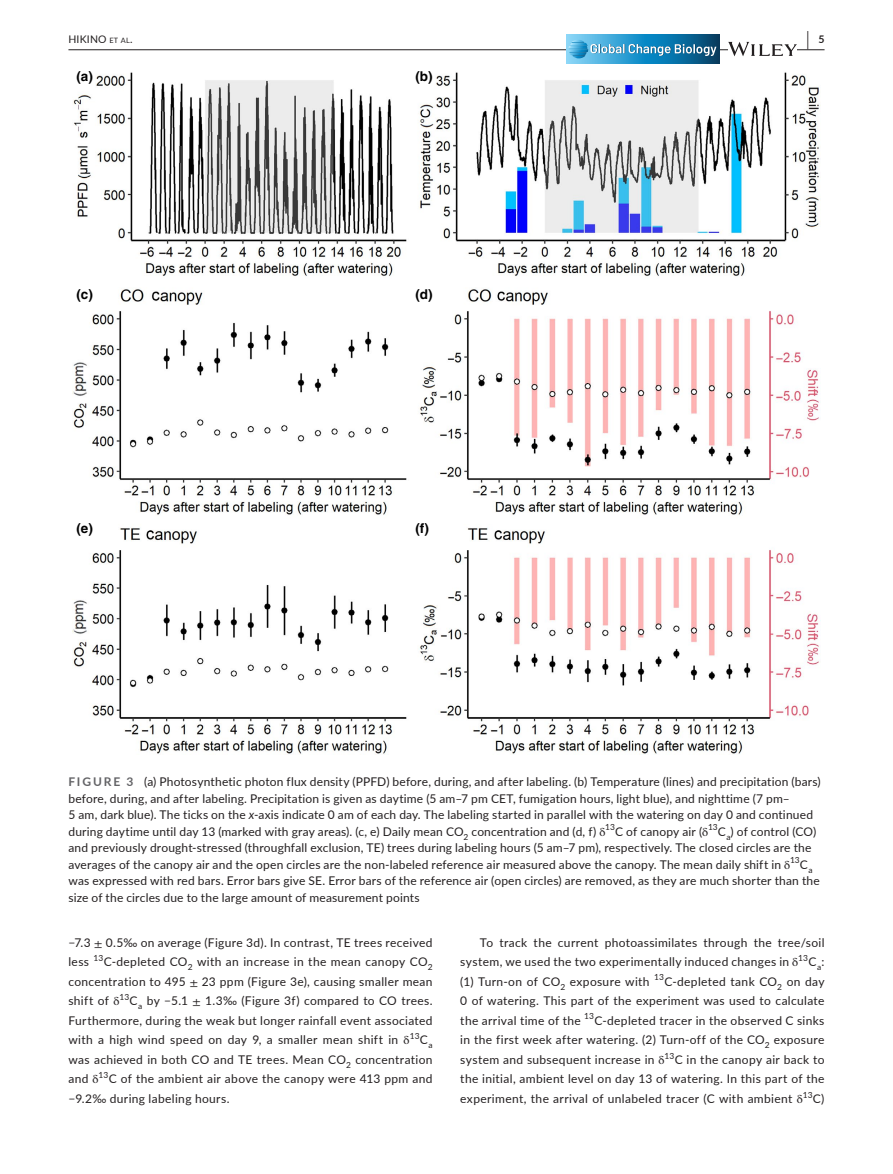
<style>
.page{position:relative;width:893px;height:1174px;background:#fff}
.page>*{position:absolute;margin:0;border:0;box-sizing:border-box;transform-origin:0 0}
.t1{font:700 19.5px "Lato";color:#231f20;scale:.43 1}
.t2{font:700 13.5px "Helvetica";color:#000}
.t3{font:12px/19.5px "Lato";letter-spacing:.015em;color:#231f20}
.t4{font:10.5px "Lato";letter-spacing:.015em;color:#231f20}
.t5{font:8.4px "Lato";color:#231f20}
.s1{font-size:7.35px}
.s2{font-weight:700;color:#636366}
.s3{font-style:italic}
.s4{font-family:"STIX"}
</style>
<div class="page">
<hr style="left:68px;top:49px;width:756px;height:1px;background:#231f20">
<svg style="left:567px;top:34px;width:153px;height:30px"></svg>
<svg style="left:568px;top:40px;width:149px;height:18px"></svg>
<svg style="left:728px;top:42px;width:69px;height:14px"></svg>
<img style="left:72px;top:72px;width:749px;height:682px">
<p class="t4" style="left:68px;top:31px;width:66px">HIKINO <span class="s1">et al</span>.</p>
<h1 class="t1" style="left:807px;top:25px;width:43px">| <sup>5</sup></h1>
<p class="t2" style="left:76px;top:68px;width:18px">(a)</p>
<p class="t2" style="left:415px;top:68px;width:19px">(b)</p>
<p class="t2" style="left:76px;top:286px;width:18px">(c)</p>
<p class="t2" style="left:415px;top:286px;width:19px">(d)</p>
<p class="t2" style="left:76px;top:520px;width:18px">(e)</p>
<p class="t2" style="left:415px;top:520px;width:15px">(f)</p>
<p class="t3" style="left:68px;top:773px;width:754px;line-height:16.5px"><span class="s2">FIGURE 3</span> (a) Photosynthetic photon flux density (PPFD) before, during, and after labeling. (b) Temperature (lines) and precipitation (bars) before, during, and after labeling. Precipitation is given as daytime (5 am–7 pm CET, fumigation hours, light blue), and nighttime (7 pm–<br>5 am, dark blue). The ticks on the <span class="s3">x</span>-axis indicate 0 am of each day. The labeling started in parallel with the watering on day 0 and continued during daytime until day 13 (marked with gray areas). (c, e) Daily mean CO<sub>2</sub> concentration and (d, f) <span class="s4">δ</span></p>
<p class="t5" style="left:605px;top:821px;width:11px">13</p>
<p class="t3" style="left:615px;top:821px;width:94px">C of canopy air (<span class="s4">δ</span></p>
<p class="t5" style="left:708px;top:821px;width:11px">13</p>
<p class="t3" style="left:68px;top:822px;width:749px;line-height:16.5px;text-indent:649px">C<sub>a</sub>) of control (CO) and previously drought-stressed (throughfall exclusion, TE) trees during labeling hours (5 am–7 pm), respectively. The closed circles are the averages of the canopy air and the open circles are the non-labeled reference air measured above the canopy. The mean daily shift in <span class="s4">δ</span></p>
<p class="t5" style="left:790px;top:854px;width:11px">13</p>
<p class="t3" style="left:68px;top:855px;width:753px;line-height:16.5px;text-indent:731px">C<sub>a </sub>was expressed with red bars. Error bars give SE. Error bars of the reference air (open circles) are removed, as they are much shorter than the size of the circles due to the large amount of measurement points</p>
<p class="t3" style="left:68px;top:932px;width:366px">−7.3 <span class="s4">±</span> 0.5‰ on average (Figure 3d). In contrast, TE trees received less</p>
<p class="t5" style="left:94px;top:952px;width:11px">13</p>
<p class="t3" style="left:68px;top:951px;width:366px;text-align:justify;text-indent:35px">C-depleted CO<sub>2</sub> with an increase in the mean canopy CO<sub>2 </sub>concentration to 495 <span class="s4">±</span> 23 ppm (Figure 3e), causing smaller mean shift of <span class="s4">δ</span><sup>13</sup>C<sub>a</sub> by −5.1 <span class="s4">±</span> 1.3‰ (Figure 3f) compared to CO trees.<br>Furthermore, during the weak but longer rainfall event associated with a high wind speed on day 9, a smaller mean shift in <span class="s4">δ</span><sup>13</sup>C<sub>a </sub>was achieved in both CO and TE trees. Mean CO<sub>2</sub> concentration and <span class="s4">δ</span><sup>13</sup>C of the ambient air above the canopy were 413 ppm and −9.2‰ during labeling hours.</p>
<p class="t3" style="left:460px;top:932px;width:366px;text-align:justify;text-indent:20px">To track the current photoassimilates through the tree/soil system, we used the two experimentally induced changes in <span class="s4">δ</span><sup>13</sup>C<sub>a</sub>: (1) Turn-on of CO<sub>2</sub> exposure with <sup>13</sup>C-depleted tank CO<sub>2</sub> on day 0 of watering. This part of the experiment was used to calculate the arrival time of the <sup>13</sup>C-depleted tracer in the observed C sinks in the first week after watering. (2) Turn-off of the CO<sub>2</sub> exposure system and subsequent increase in <span class="s4">δ</span><sup>13</sup>C in the canopy air back to the initial, ambient level on day 13 of watering. In this part of the experiment, the arrival of unlabeled tracer (C with ambient <span class="s4">δ</span><sup>13</sup>C)</p>
</div>
